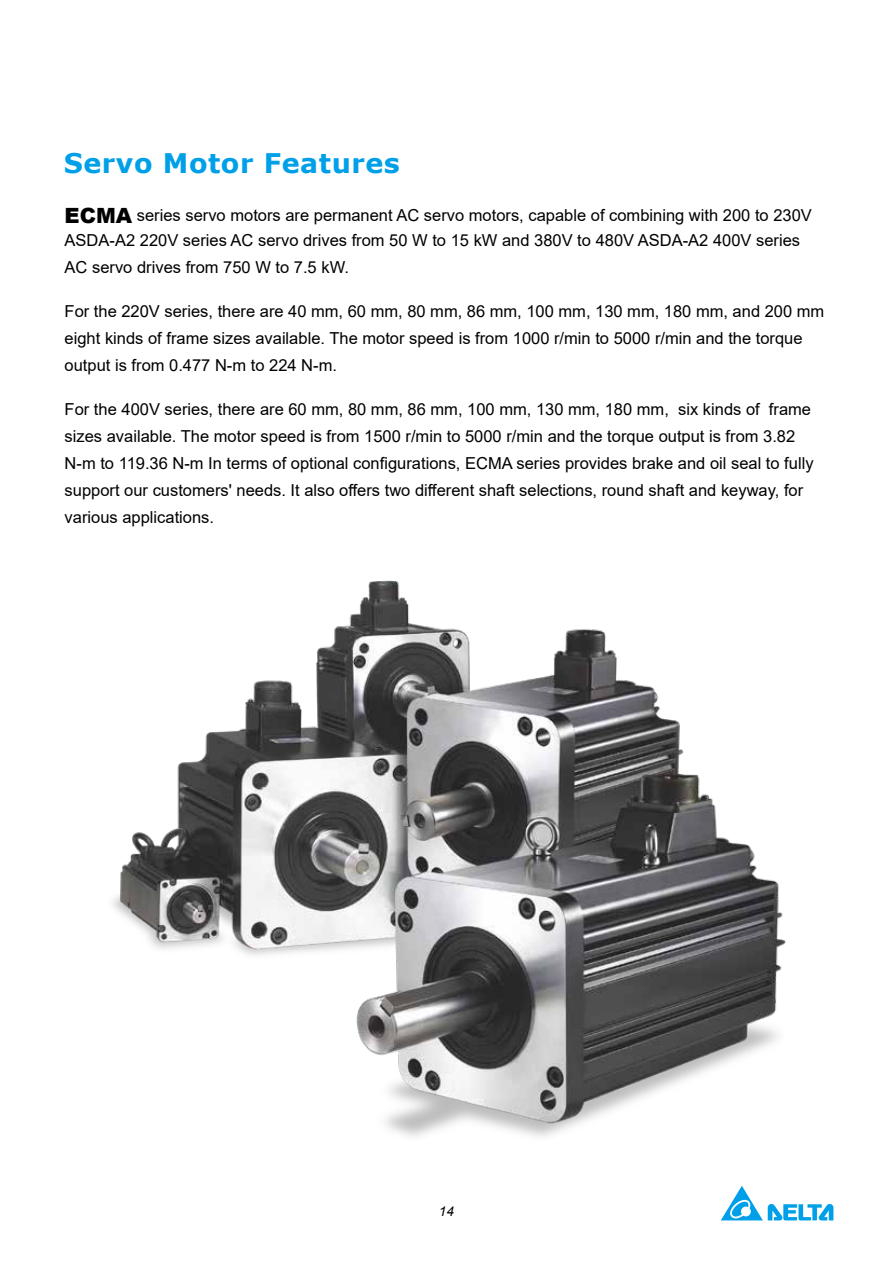
<style>
.page{position:relative;width:893px;height:1263px;background:#fff}
.page>*{position:absolute;margin:0;border:0;box-sizing:border-box;transform-origin:0 0}
.t1{font:700 27px "Verdana";letter-spacing:.02em;color:#00a0e9}
.t2{font:16.5px/27px "Arial";color:#000}
.t3{font:italic 13.5px "Arial";color:#000}
.s1{font-weight:900;font-size:21px}
</style>
<div class="page">
<svg style="left:721px;top:1186px;width:112px;height:34px"></svg>
<img style="left:113px;top:580px;width:672px;height:557px">
<h1 class="t1" style="left:64px;top:144px;width:338px">Servo Motor Features</h1>
<p class="t2" style="left:65px;top:203px;width:749px;line-height:24.8px"><span class="s1">ECMA</span> series servo motors are permanent AC servo motors, capable of combining with 200 to 230V<br>ASDA-A2 220V series AC servo drives from 50 W to 15 kW and 380V to 480V ASDA-A2 400V series</p>
<p class="t2" style="left:65px;top:254px;width:286px">AC servo drives from 750 W to 7.5 kW.</p>
<p class="t2" style="left:65px;top:298px;width:761px">For the 220V series, there are 40 mm, 60 mm, 80 mm, 86 mm, 100 mm, 130 mm, 180 mm, and 200 mm eight kinds of frame sizes available. The motor speed is from 1000 r/min to 5000 r/min and the torque output is from 0.477 N-m to 224 N-m.</p>
<p class="t2" style="left:65px;top:396px;width:750px">For the 400V series, there are 60 mm, 80 mm, 86 mm, 100 mm, 130 mm, 180 mm, six kinds of frame sizes available. The motor speed is from 1500 r/min to 5000 r/min and the torque output is from 3.82<br>N-m to 119.36 N-m In terms of optional configurations, ECMA series provides brake and oil seal to fully support our customers' needs. It also offers two different shaft selections, round shaft and keyway, for various applications.</p>
<p class="t3" style="left:439px;top:1203px;width:17px">14</p>
</div>
